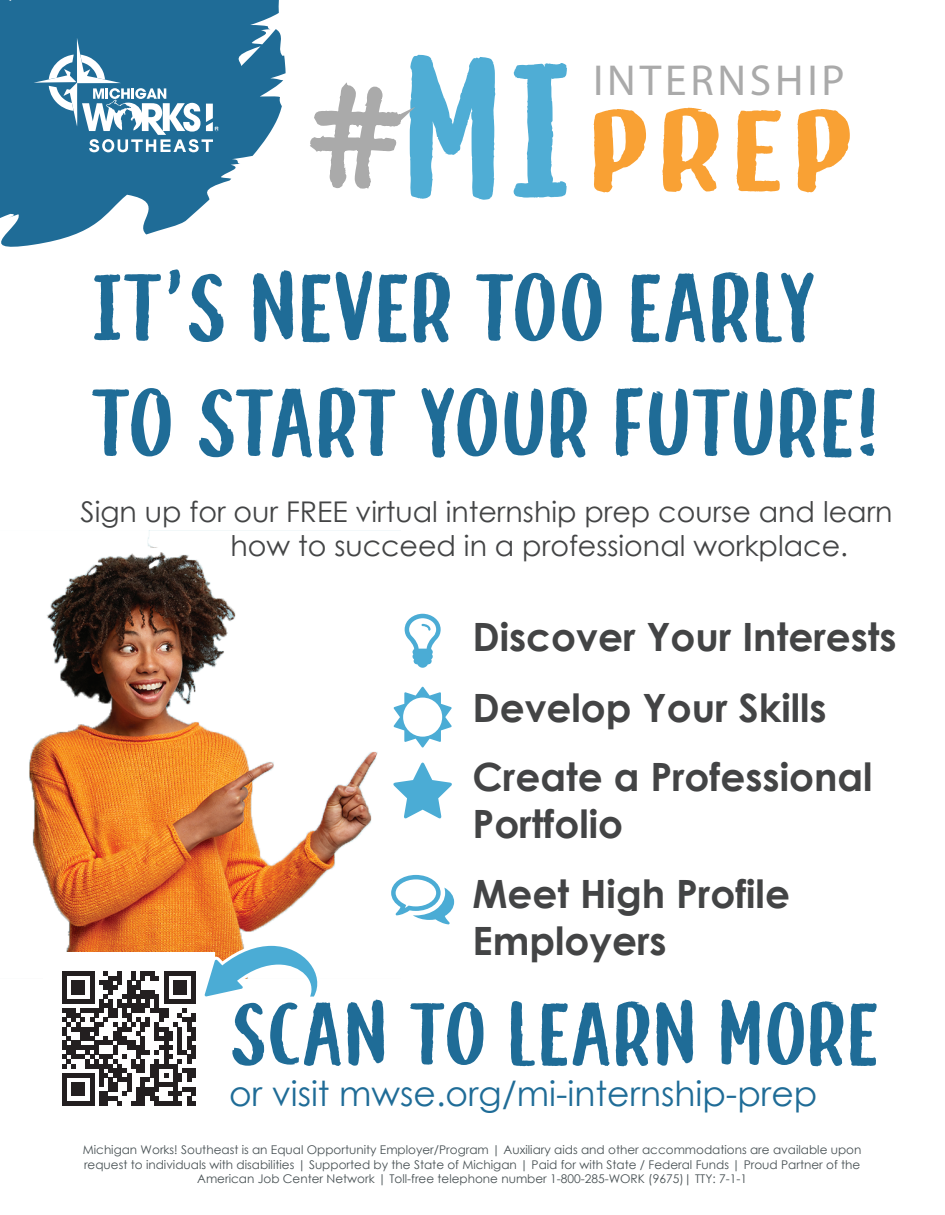
<style>
.page{position:relative;width:945px;height:1215px;background:#fff}
.page>*{position:absolute;margin:0;border:0;box-sizing:border-box;transform-origin:0 0}
.t1{font:114.75px "Grape Demo";color:#f9a134;scale:1.29 1}
.t2{font:96px/115.2px "Grape Demo";letter-spacing:-.01em;color:#1f6c97}
.t3{font:88.5px "Grape Demo";color:#1f6c97}
.t4{font:43.5px "Myriad Pro";letter-spacing:.09em;color:#aaa}
.t5{font:700 39px/70.2px "Century Gothic";color:#434445}
.t6{font:34.5px "Century Gothic";color:#1f6c97}
.t7{font:28.5px/34.2px "Century Gothic";color:#434445}
.t8{font:12px/14.4px "Century Gothic";color:#485154;text-align:center}
.s1{font-size:196.2px;color:#4fadd5}
</style>
<div class="page">
<img style="left:29px;top:530px;width:372px;height:413px">
<svg style="left:390px;top:684px;width:62px;height:67px"></svg>
<svg style="left:310px;top:82px;width:95px;height:107px"></svg>
<svg style="left:404px;top:613px;width:37px;height:55px"></svg>
<svg style="left:390px;top:760px;width:62px;height:61px"></svg>
<svg style="left:388px;top:872px;width:67px;height:55px"></svg>
<svg style="left:0;top:0;width:286px;height:247px;fill:#1f6c97"></svg>
<svg style="left:34px;top:38px;width:185px;height:114px"></svg>
<svg style="left:62px;top:943px;width:256px;height:162px"></svg>
<h1 class="t1" style="left:400px;top:98px;width:353px"><span class="s1">MI</span>PREP</h1>
<h3 class="t4" style="left:593px;top:53px;width:253px">INTERNSHIP</h3>
<h2 class="t2" style="left:90px;top:254px;width:791px">IT’S NEVER TOO EARLY<br>TO START YOUR FUTURE!</h2>
<h3 class="t7" style="left:231px;top:494px;width:664px;text-indent:-150px">Sign up for our FREE virtual internship prep course and learn how to succeed in a professional workplace.</h3>
<h3 class="t5" style="left:472px;top:600px;width:426px">Discover Your Interests<br>Develop Your Skills<br>Create a Professional</h3>
<h3 class="t5" style="left:472px;top:787px;width:319px">Portfolio<br>Meet High Profile</h3>
<h3 class="t5" style="left:472px;top:904px;width:196px">Employers</h3>
<h3 class="t3" style="left:229px;top:993px;width:652px">SCAN TO LEARN MORE</h3>
<h3 class="t6" style="left:229px;top:1069px;width:590px">or visit mwse.org/mi-internship-prep</h3>
<p class="t8" style="left:83px;top:1142px;width:780px">Michigan Works! Southeast is an Equal Opportunity Employer/Program | Auxiliary aids and other accommodations are available upon request to individuals with disabilities | Supported by the State of Michigan | Paid for with State / Federal Funds | Proud Partner of the<br>American Job Center Network | Toll-free telephone number 1-800-285-WORK (9675)| TTY: 7-1-1</p>
</div>
